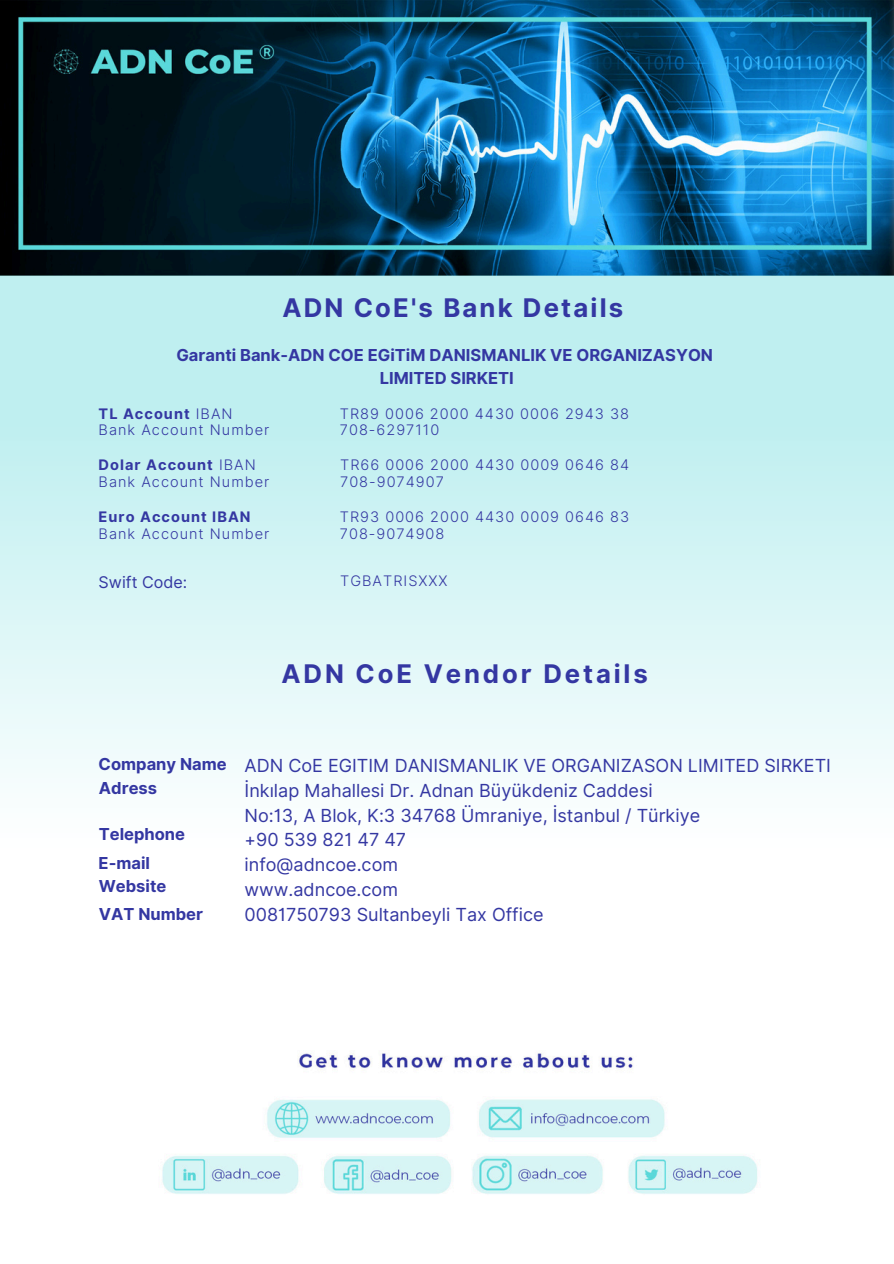
<style>
.page{position:relative;width:894px;height:1264px;background:#fff}
.page>*{position:absolute;margin:0;border:0;box-sizing:border-box;transform-origin:0 0}
.t1{font:700 25.65px "Inter";letter-spacing:.085em;color:#3437a2}
.t2{font:700 25.65px "Inter";letter-spacing:.11em;color:#3437a2}
.t3{font:18px/24.8px "Inter";color:#3437a2}
.t4{font:700 16.5px/22.5px "Inter";color:#3437a2;text-align:center}
.t5{font:16.05px "Inter";color:#3437a2}
.t6{font:300 14.55px/16.8px "Inter";letter-spacing:.07em;color:#3437a2}
.t7{font:700 14.55px "Inter";letter-spacing:.07em;color:#3437a2}
.s1{font-weight:300}
</style>
<div class="page">
<svg style="left:0;top:276px;width:893px;height:502px;background:#d1f3f4"></svg>
<img style="left:0;top:0;width:893px;height:276px">
<img style="left:162px;top:1052px;width:596px;height:142px">
<p class="t1" style="left:282px;top:292px;width:342px">ADN CoE's Bank Details</p>
<h1 class="t4" style="left:176px;top:344px;width:538px">Garanti Bank-ADN COE EGiTiM DANISMANLIK VE ORGANIZASYON<br>LIMITED SIRKETI</h1>
<p class="t7" style="left:99px;top:404px;width:135px">TL Account <span class="s1">IBAN</span></p>
<p class="t6" style="left:99px;top:422px;width:172px">Bank Account Number</p>
<h4 class="t6" style="left:340px;top:405px;width:291px">TR89 0006 2000 4430 0006 2943 38<br>708-6297110</h4>
<p class="t7" style="left:99px;top:456px;width:159px">Dolar Account <span class="s1">IBAN</span></p>
<p class="t6" style="left:99px;top:473px;width:172px">Bank Account Number</p>
<h4 class="t6" style="left:340px;top:456px;width:290px">TR66 0006 2000 4430 0009 0646 84<br>708-9074907</h4>
<p class="t7" style="left:99px;top:508px;width:153px">Euro Account IBAN</p>
<p class="t6" style="left:99px;top:525px;width:172px">Bank Account Number</p>
<h2 class="t5" style="left:99px;top:572px;width:90px">Swift Code:</h2>
<h4 class="t6" style="left:340px;top:508px;width:291px">TR93 0006 2000 4430 0009 0646 83<br>708-9074908</h4>
<p class="t6" style="left:340px;top:572px;width:109px">TGBATRISXXX</p>
<h4 class="t2" style="left:281px;top:658px;width:368px">ADN CoE Vendor Details</h4>
<h1 class="t4" style="left:99px;top:752px;width:129px">Company Name</h1>
<h2 class="t3" style="left:244px;top:753px;width:587px">ADN CoE EGITIM DANISMANLIK VE ORGANIZASON LIMITED SIRKETI İnkılap Mahallesi Dr. Adnan Büyükdeniz Caddesi<br>No:13, A Blok, K:3 34768 Ümraniye, İstanbul / Türkiye<br>+90 539 821 47 47<br>info@adncoe.com<br>www.adncoe.com<br>0081750793 Sultanbeyli Tax Office</h2>
<h2 class="t4" style="left:99px;top:776px;width:60px">Adress</h2>
<h2 class="t4" style="left:99px;top:822px;width:88px">Telephone</h2>
<h2 class="t4" style="left:99px;top:851px;width:53px">E-mail</h2>
<h2 class="t4" style="left:99px;top:875px;width:69px">Website</h2>
<h2 class="t4" style="left:99px;top:903px;width:106px">VAT Number</h2>
</div>
